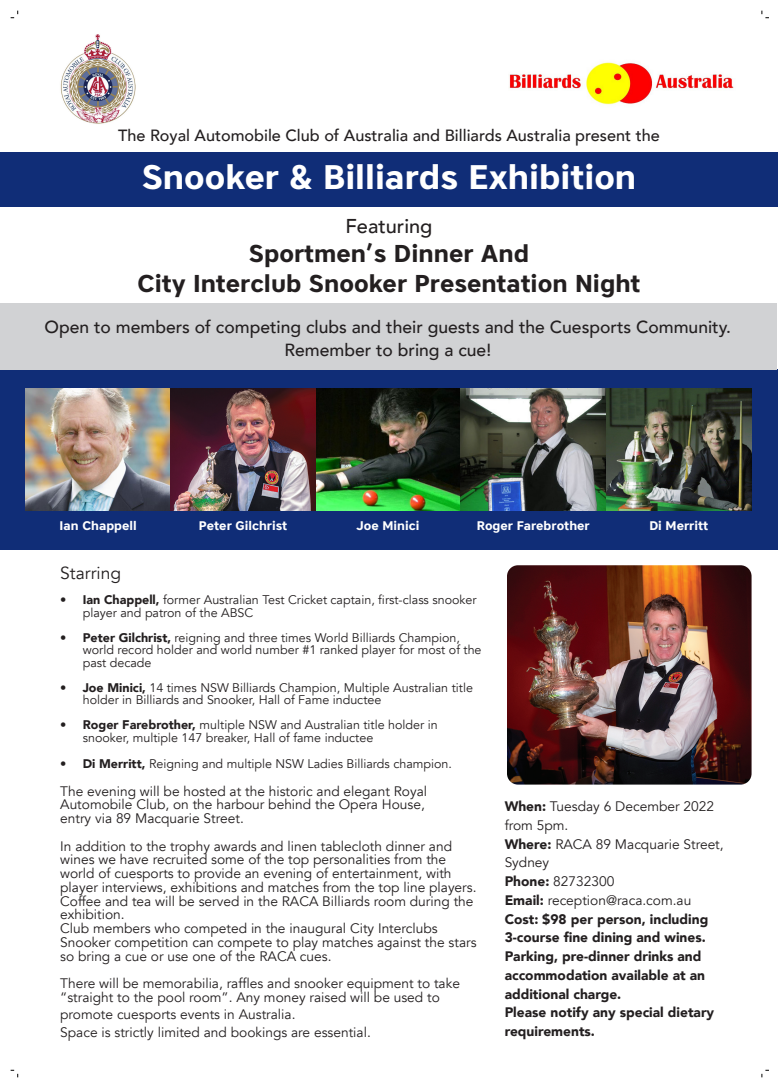
<style>
.page{position:relative;width:778px;height:1088px;background:#fff}
.page>*{position:absolute;margin:0;border:0;box-sizing:border-box;transform-origin:0 0}
.t1{font:700 34px "Core Sans A65";color:#fff}
.t2{font:700 24.38px "Core Sans A65";color:#231f20}
.t3{font:500 20px "Avenir";color:#231f20}
.t4{font:500 17.5px "Avenir";color:#231f20}
.t5{font:17.5px "Avenir";color:#231f20}
.t6{font:500 16.25px "Avenir";color:#231f20}
.t7{font:13.75px/13.8px "Avenir";color:#231f20}
.t8{font:900 13.75px "Avenir";color:#231f20}
.t9{font:12.5px/12.5px "Avenir";color:#231f20}
.t10{font:700 12.5px "Core Sans A65";color:#fff}
.s1{font-weight:900}
</style>
<div class="page">
<div style="left:0;top:152px;width:778px;height:55px;background:#102d77"></div>
<div style="left:0;top:370px;width:778px;height:180px;background:#102d77"></div>
<div style="left:1px;top:303px;width:776px;height:67px;background:#d1d2d4"></div>
<img style="left:509px;top:62px;width:225px;height:43px">
<img style="left:26px;top:388px;width:725px;height:122px">
<img style="left:507px;top:565px;width:244px;height:219px">
<img style="left:60px;top:34px;width:76px;height:90px">
<svg style="left:11px;top:11px;width:8px;height:8px"></svg>
<svg style="left:762px;top:11px;width:7px;height:8px"></svg>
<p class="t6" style="left:118px;top:121px;width:543px">The Royal Automobile Club of Australia and Billiards Australia present the</p>
<p class="t1" style="left:142px;top:154px;width:496px">Snooker &amp; Billiards Exhibition</p>
<p class="t3" style="left:345px;top:209px;width:89px">Featuring</p>
<p class="t2" style="left:249px;top:238px;width:282px">Sportmen’s Dinner And</p>
<p class="t2" style="left:138px;top:267px;width:504px">City Interclub Snooker Presentation Night</p>
<p class="t4" style="left:44px;top:312px;width:688px">Open to members of competing clubs and their guests and the Cuesports Community.</p>
<p class="t4" style="left:284px;top:334px;width:208px">Remember to bring a cue!</p>
<p class="t10" style="left:60px;top:517px;width:79px">Ian Chappell</p>
<p class="t10" style="left:356px;top:517px;width:65px">Joe Minici</p>
<p class="t10" style="left:477px;top:517px;width:114px">Roger Farebrother</p>
<p class="t10" style="left:199px;top:517px;width:90px">Peter Gilchrist</p>
<p class="t10" style="left:649px;top:517px;width:60px">Di Merritt</p>
<p class="t5" style="left:60px;top:563px;width:62px">Starring</p>
<p class="t9" style="left:83px;top:594px;width:395px;text-indent:-23px"><span class="s1">• Ian Chappell,</span> former Australian Test Cricket captain, first-class snooker player and patron of the ABSC</p>
<p class="t9" style="left:83px;top:631px;width:400px;text-indent:-23px"><span class="s1">• Peter Gilchrist,</span> reigning and three times World Billiards Champion, world record holder and world number #1 ranked player for most of the past decade</p>
<p class="t9" style="left:83px;top:681px;width:392px;text-indent:-23px"><span class="s1">• Joe Minici,</span> 14 times NSW Billiards Champion, Multiple Australian title holder in Billiards and Snooker, Hall of Fame inductee</p>
<p class="t9" style="left:83px;top:719px;width:356px;text-indent:-23px"><span class="s1">• Roger Farebrother,</span> multiple NSW and Australian title holder in snooker, multiple 147 breaker, Hall of fame inductee</p>
<p class="t9" style="left:60px;top:758px;width:393px"><span class="s1">• Di Merritt,</span> Reigning and multiple NSW Ladies Billiards champion.</p>
<p class="t7" style="left:60px;top:784px;width:368px">The evening will be hosted at the historic and elegant Royal</p>
<p class="t7" style="left:60px;top:798px;width:366px">Automobile Club, on the harbour behind the Opera House,</p>
<p class="t7" style="left:60px;top:812px;width:185px">entry via 89 Macquarie Street.</p>
<p class="t7" style="left:60px;top:839px;width:418px">In addition to the trophy awards and linen tablecloth dinner and wines we have recruited some of the top personalities from the world of cuesports to provide an evening of entertainment, with player interviews, exhibitions and matches from the top line players.<br>Coffee and tea will be served in the RACA Billiards room during the exhibition.</p>
<p class="t7" style="left:60px;top:922px;width:418px">Club members who competed in the inaugural City Interclubs<br>Snooker competition can compete to play matches against the stars so bring a cue or use one of the RACA cues.</p>
<p class="t7" style="left:60px;top:977px;width:401px">There will be memorabilia, raffles and snooker equipment to take “straight to the pool room”. Any money raised will be used to</p>
<p class="t7" style="left:60px;top:1008px;width:237px">promote cuesports events in Australia.</p>
<p class="t7" style="left:60px;top:1025px;width:312px">Space is strictly limited and bookings are essential.</p>
<p class="t7" style="left:505px;top:800px;width:211px"><span class="s1">When:</span> Tuesday 6 December 2022</p>
<p class="t7" style="left:505px;top:818px;width:65px">from 5pm.</p>
<p class="t7" style="left:505px;top:837px;width:221px"><span class="s1">Where:</span> RACA 89 Macquarie Street,</p>
<p class="t7" style="left:505px;top:856px;width:46px">Sydney</p>
<p class="t7" style="left:505px;top:875px;width:111px"><span class="s1">Phone:</span> 82732300</p>
<p class="t7" style="left:505px;top:893px;width:188px"><span class="s1">Email:</span> reception@raca.com.au</p>
<p class="t8" style="left:505px;top:907px;width:205px">Cost: $98 per person, including</p>
<p class="t8" style="left:505px;top:926px;width:203px">3-course fine dining and wines.</p>
<p class="t8" style="left:505px;top:944px;width:198px">Parking, pre-dinner drinks and</p>
<p class="t8" style="left:505px;top:963px;width:202px">accommodation available at an</p>
<p class="t8" style="left:505px;top:982px;width:118px">additional charge.</p>
<p class="t8" style="left:505px;top:1001px;width:211px">Please notify any special dietary</p>
<p class="t8" style="left:505px;top:1019px;width:92px">requirements.</p>
</div>
